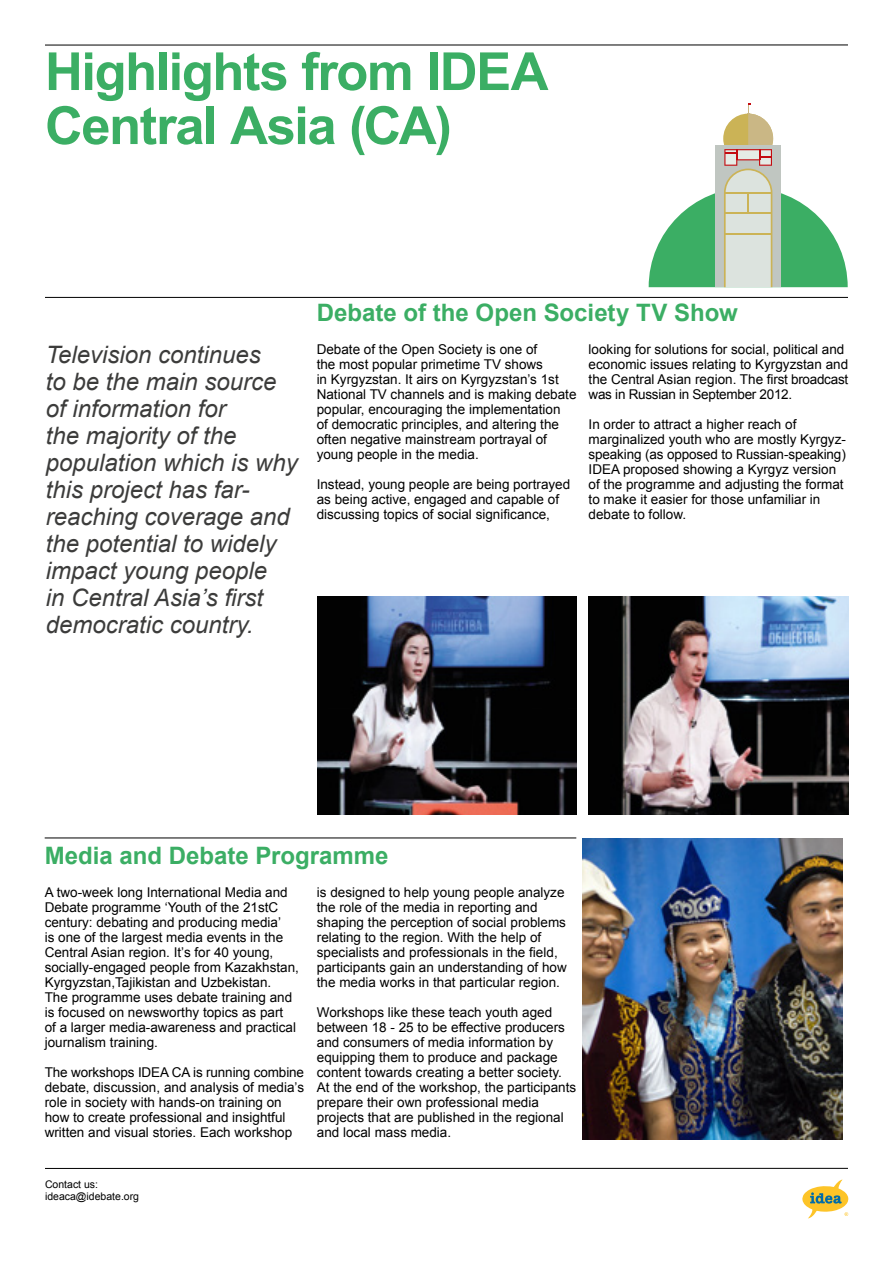
<style>
.page{position:relative;width:893px;height:1263px;background:#fff}
.page>*{position:absolute;margin:0;border:0;box-sizing:border-box;transform-origin:0 0}
.t1{font:700 52.5px/54px "Arial";letter-spacing:-.03em;color:#3bae64}
.t2{font:italic 24px/27px "Arial";color:#3c3c3b}
.t3{font:700 24px "Arial";color:#3bae64}
.t4{font:13.5px/15px "Arial";color:#000}
.t5{font:10.5px/12px "Arial";color:#000}
</style>
<div class="page">
<hr style="left:45px;top:1168px;width:803px;height:1px;background:#000">
<svg style="left:802px;top:1179px;width:46px;height:39px"></svg>
<hr style="left:45px;top:45px;width:803px;height:1px;background:#000">
<img style="left:583px;top:838px;width:259px;height:302px">
<img style="left:317px;top:596px;width:260px;height:218px">
<img style="left:589px;top:596px;width:259px;height:218px">
<hr style="left:45px;top:297px;width:803px;height:1px;background:#000">
<hr style="left:45px;top:838px;width:531px;height:1px;background:#000">
<svg style="left:649px;top:103px;width:199px;height:184px"></svg>
<h1 class="t1" style="left:45px;top:46px;width:505px">Highlights from IDEA<br>Central Asia (CA)</h1>
<p class="t2" style="left:46px;top:341px;width:254px">Television continues<br>to be the main source of information for<br>the majority of the population which is why this project has far&shy;reaching coverage and the potential to widely impact young people<br>in Central Asia’s first democratic country.</p>
<h2 class="t3" style="left:317px;top:297px;width:423px">Debate of the Open Society TV Show</h2>
<p class="t4" style="left:317px;top:342px;width:261px">Debate of the Open Society is one of<br>the most popular primetime TV shows<br>in Kyrgyzstan. It airs on Kyrgyzstan’s 1st National TV channels and is making debate popular, encouraging the implementation<br>of democratic principles, and altering the often negative mainstream portrayal of young people in the media.</p>
<p class="t4" style="left:317px;top:477px;width:255px">Instead, young people are being portrayed as being active, engaged and capable of discussing topics of social significance,</p>
<p class="t4" style="left:589px;top:342px;width:261px">looking for solutions for social, political and economic issues relating to Kyrgyzstan and the Central Asian region. The first broadcast was in Russian in September 2012.</p>
<p class="t4" style="left:589px;top:417px;width:259px">In order to attract a higher reach of marginalized youth who are mostly Kyrgyz&shy;speaking (as opposed to Russian-speaking)<br>IDEA proposed showing a Kyrgyz version of the programme and adjusting the format to make it easier for those unfamiliar in debate to follow.</p>
<h2 class="t3" style="left:45px;top:840px;width:345px">Media and Debate Programme</h2>
<p class="t4" style="left:45px;top:885px;width:256px">A two-week long International Media and Debate programme ‘Youth of the 21stC century: debating and producing media’<br>is one of the largest media events in the Central Asian region. It’s for 40 young, socially-engaged people from Kazakhstan, Kyrgyzstan,Tajikistan and Uzbekistan.<br>The programme uses debate training and is focused on newsworthy topics as part<br>of a larger media-awareness and practical journalism training.</p>
<p class="t4" style="left:45px;top:1065px;width:261px">The workshops IDEA CA is running combine debate, discussion, and analysis of media’s role in society with hands-on training on how to create professional and insightful written and visual stories. Each workshop</p>
<p class="t4" style="left:317px;top:885px;width:251px">is designed to help young people analyze the role of the media in reporting and shaping the perception of social problems relating to the region. With the help of specialists and professionals in the field, participants gain an understanding of how the media works in that particular region.</p>
<p class="t4" style="left:317px;top:1005px;width:261px">Workshops like these teach youth aged between 18 - 25 to be effective producers and consumers of media information by equipping them to produce and package content towards creating a better society.<br>At the end of the workshop, the participants prepare their own professional media projects that are published in the regional and local mass media.</p>
<p class="t5" style="left:45px;top:1178px;width:96px">Contact us: ideaca@idebate.org</p>
</div>
